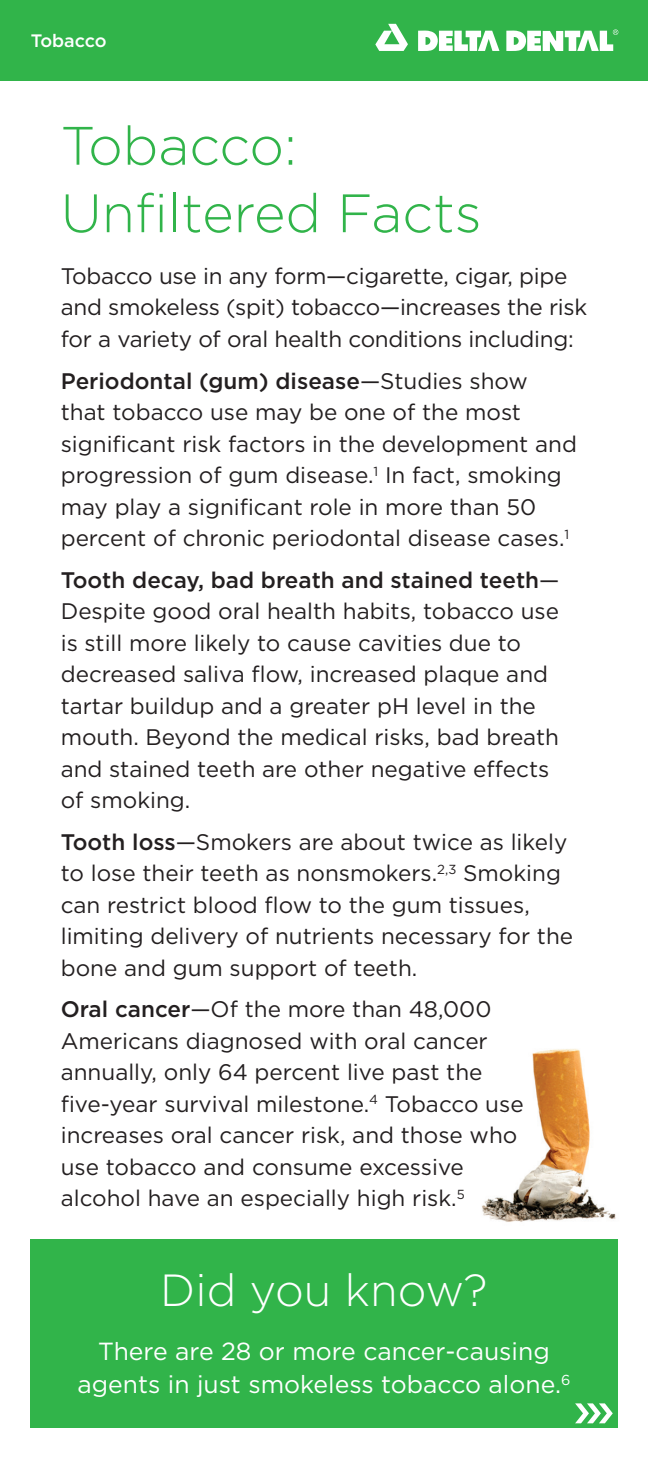
<style>
.page{position:relative;width:648px;height:1458px;background:#fff}
.page>*{position:absolute;margin:0;border:0;box-sizing:border-box;transform-origin:0 0}
.t1{font:300 54px/67.5px "Gotham";color:#31b44a}
.t2{font:300 45px "Gotham";color:#fff}
.t3{font:24.75px/33.8px "Gotham";color:#fff;text-align:center}
.t4{font:22.5px/31.5px "Gotham";color:#231f20}
.t5{font:500 18px "Gotham";letter-spacing:-.01em;color:#fff}
.s1{font-weight:500}
</style>
<div class="page">
<div style="left:0;top:0;width:648px;height:81px;background:#31b44a"></div>
<svg style="left:375px;top:24px;width:33px;height:26px"></svg>
<svg style="left:418px;top:31px;width:81px;height:19px"></svg>
<svg style="left:506px;top:29px;width:112px;height:21px"></svg>
<img style="left:482px;top:1049px;width:134px;height:173px">
<div style="left:30px;top:1239px;width:588px;height:189px;background:#31b44a"></div>
<svg style="left:575px;top:1403px;width:38px;height:20px"></svg>
<p class="t5" style="left:31px;top:29px;width:77px">Tobacco</p>
<h1 class="t1" style="left:61px;top:110px;width:422px">Tobacco:<br>Unfiltered Facts</h1>
<p class="t4" style="left:61px;top:260px;width:528px">Tobacco use in any form—cigarette, cigar, pipe and smokeless (spit) tobacco—increases the risk for a variety of oral health conditions including:</p>
<p class="t4" style="left:61px;top:364px;width:518px"><span class="s1">Periodontal (gum) disease</span>—Studies show that tobacco use may be one of the most significant risk factors in the development and progression of gum disease.<sup>1</sup> In fact, smoking may play a significant role in more than 50 percent of chronic periodontal disease cases.<sup>1</sup></p>
<p class="t4" style="left:61px;top:564px;width:500px"><span class="s1">Tooth decay, bad breath and stained teeth</span>— Despite good oral health habits, tobacco use is still more likely to cause cavities due to decreased saliva flow, increased plaque and tartar buildup and a greater pH level in the mouth. Beyond the medical risks, bad breath and stained teeth are other negative effects of smoking.</p>
<p class="t4" style="left:61px;top:826px;width:514px"><span class="s1">Tooth loss</span>—Smokers are about twice as likely to lose their teeth as nonsmokers.<sup>2,3</sup> Smoking can restrict blood flow to the gum tissues, limiting delivery of nutrients necessary for the bone and gum support of teeth.</p>
<p class="t4" style="left:61px;top:993px;width:464px"><span class="s1">Oral cancer</span>—Of the more than 48,000<br>Americans diagnosed with oral cancer annually, only 64 percent live past the five-year survival milestone.<sup>4</sup> Tobacco use increases oral cancer risk, and those who use tobacco and consume excessive alcohol have an especially high risk.<sup>5</sup></p>
<h2 class="t2" style="left:160px;top:1261px;width:329px">Did you know?</h2>
<p class="t3" style="left:78px;top:1334px;width:494px">There are 28 or more cancer-causing agents in just smokeless tobacco alone.<sup>6</sup></p>
</div>
